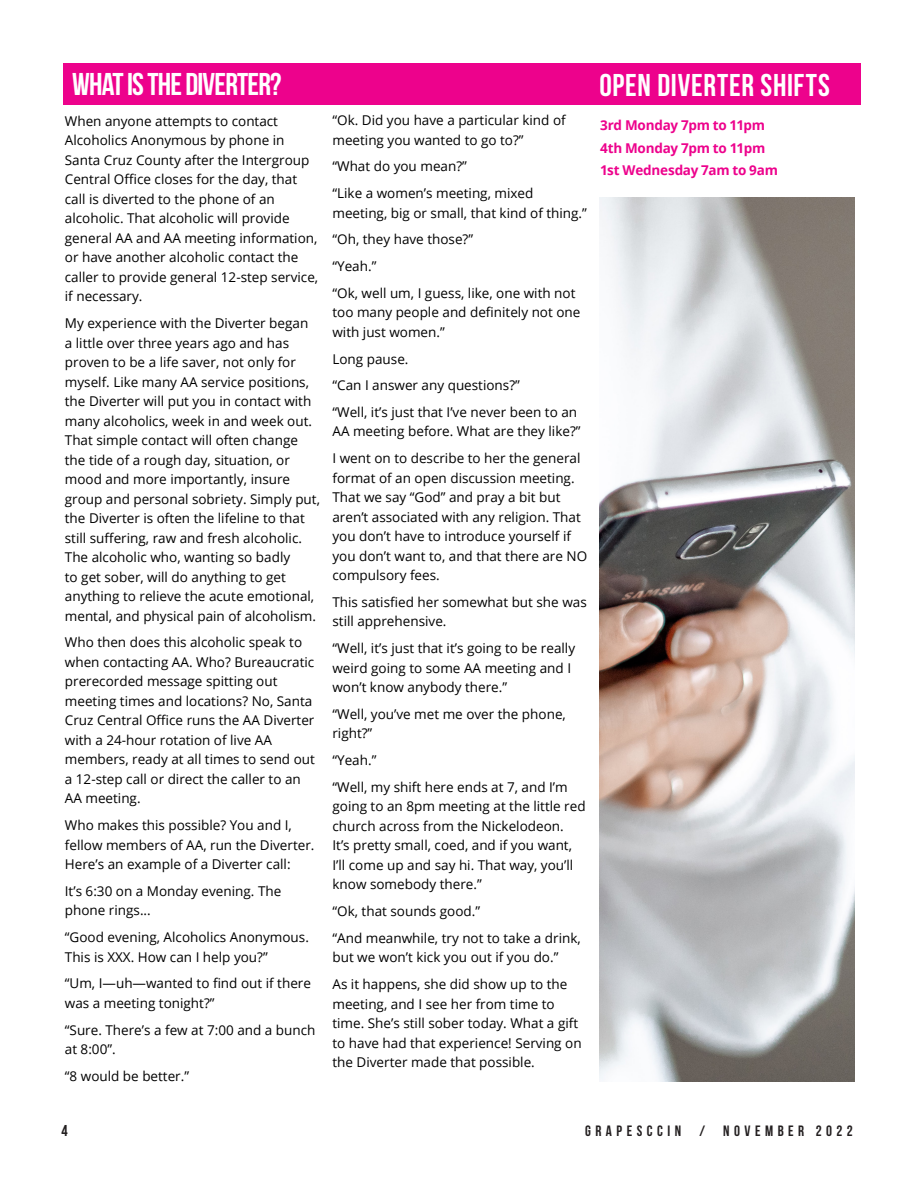
<style>
.page{position:relative;width:918px;height:1188px;background:#fff}
.page>*{position:absolute;margin:0;border:0;box-sizing:border-box;transform-origin:0 0}
.Paragraph_Style_4{font:700 31.5px "Bebas Neue";letter-spacing:-.025em;color:#fff}
.byline{font:700 31.5px "Bebas Neue";letter-spacing:.02em;color:#fff}
.t1{font:700 15.75px "Bebas Neue";color:#231f20}
.t2{font:700 15px "Bebas Neue";letter-spacing:.3em;color:#231f20}
.byline-2{font:13.5px/19.5px "Open Sans";color:#000}
.byline-3{font:700 13.5px "Open Sans";letter-spacing:-.02em;color:#ed028c}
</style>
<div class="page">
<div style="left:64px;top:64px;width:797px;height:41px;background:#ed028c"></div>
<img style="left:600px;top:198px;width:254px;height:884px">
<p class="Paragraph_Style_4" style="left:72px;top:66px;width:211px">WHAT IS THE DIVERTER?</p>
<p class="byline-2" style="left:65px;top:111px;width:255px">When anyone attempts to contact Alcoholics Anonymous by phone in Santa Cruz County after the Intergroup Central Office closes for the day, that call is diverted to the phone of an alcoholic. That alcoholic will provide general AA and AA meeting information, or have another alcoholic contact the caller to provide general 12-step service, if necessary.</p>
<p class="byline-2" style="left:65px;top:313px;width:257px">My experience with the Diverter began<br>a little over three years ago and has proven to be a life saver, not only for myself. Like many AA service positions, the Diverter will put you in contact with many alcoholics, week in and week out.<br>That simple contact will often change the tide of a rough day, situation, or mood and more importantly, insure group and personal sobriety. Simply put, the Diverter is often the lifeline to that still suffering, raw and fresh alcoholic.<br>The alcoholic who, wanting so badly<br>to get sober, will do anything to get anything to relieve the acute emotional, mental, and physical pain of alcoholism.</p>
<p class="byline-2" style="left:65px;top:632px;width:252px">Who then does this alcoholic speak to when contacting AA. Who? Bureaucratic prerecorded message spitting out meeting times and locations? No, Santa Cruz Central Office runs the AA Diverter with a 24-hour rotation of live AA members, ready at all times to send out a 12-step call or direct the caller to an AA meeting.</p>
<p class="byline-2" style="left:65px;top:815px;width:251px">Who makes this possible? You and I, fellow members of AA, run the Diverter.<br>Here’s an example of a Diverter call:</p>
<p class="byline-2" style="left:65px;top:881px;width:218px">It’s 6:30 on a Monday evening. The phone rings...</p>
<p class="byline-2" style="left:65px;top:927px;width:246px">“Good evening, Alcoholics Anonymous.<br>This is XXX. How can I help you?”</p>
<p class="byline-2" style="left:65px;top:973px;width:248px">“Um, I—uh—wanted to find out if there was a meeting tonight?”</p>
<p class="byline-2" style="left:65px;top:1020px;width:252px">“Sure. There’s a few at 7:00 and a bunch at 8:00”.</p>
<p class="byline-2" style="left:65px;top:1066px;width:126px">“8 would be better.”</p>
<p class="byline-2" style="left:332px;top:110px;width:235px">“Ok. Did you have a particular kind of meeting you wanted to go to?”</p>
<p class="byline-2" style="left:332px;top:156px;width:136px">“What do you mean?”</p>
<p class="byline-2" style="left:332px;top:183px;width:256px">“Like a women’s meeting, mixed meeting, big or small, that kind of thing.”</p>
<p class="byline-2" style="left:332px;top:229px;width:142px">“Oh, they have those?”</p>
<p class="byline-2" style="left:332px;top:256px;width:45px">“Yeah.”</p>
<p class="byline-2" style="left:332px;top:283px;width:249px">“Ok, well um, I guess, like, one with not too many people and definitely not one with just women.”</p>
<p class="byline-2" style="left:332px;top:349px;width:78px">Long pause.</p>
<p class="byline-2" style="left:332px;top:375px;width:189px">“Can I answer any questions?”</p>
<p class="byline-2" style="left:332px;top:402px;width:250px">“Well, it’s just that I’ve never been to an<br>AA meeting before. What are they like?”</p>
<p class="byline-2" style="left:332px;top:448px;width:256px">I went on to describe to her the general format of an open discussion meeting.<br>That we say “God” and pray a bit but aren’t associated with any religion. That you don’t have to introduce yourself if you don’t want to, and that there are NO compulsory fees.</p>
<p class="byline-2" style="left:332px;top:592px;width:256px">This satisfied her somewhat but she was still apprehensive.</p>
<p class="byline-2" style="left:332px;top:638px;width:244px">“Well, it’s just that it’s going to be really weird going to some AA meeting and I won’t know anybody there.”</p>
<p class="byline-2" style="left:332px;top:704px;width:235px">“Well, you’ve met me over the phone, right?”</p>
<p class="byline-2" style="left:332px;top:750px;width:45px">“Yeah.”</p>
<p class="byline-2" style="left:332px;top:777px;width:255px">“Well, my shift here ends at 7, and I’m going to an 8pm meeting at the little red church across from the Nickelodeon.<br>It’s pretty small, coed, and if you want, I’ll come up and say hi. That way, you’ll know somebody there.”</p>
<p class="byline-2" style="left:332px;top:901px;width:149px">“Ok, that sounds good.”</p>
<p class="byline-2" style="left:332px;top:928px;width:250px">“And meanwhile, try not to take a drink, but we won’t kick you out if you do.”</p>
<p class="byline-2" style="left:332px;top:974px;width:251px">As it happens, she did show up to the meeting, and I see her from time to time. She’s still sober today. What a gift to have had that experience! Serving on the Diverter made that possible.</p>
<p class="byline" style="left:599px;top:67px;width:232px">OPEN DIVERTER SHIFTS</p>
<p class="byline-3" style="left:600px;top:115px;width:167px">3rd Monday 7pm to 11pm</p>
<p class="byline-3" style="left:600px;top:138px;width:167px">4th Monday 7pm to 11pm</p>
<p class="byline-3" style="left:600px;top:161px;width:179px">1st Wednesday 7am to 9am</p>
<p class="t1" style="left:62px;top:1122px;width:8px">4</p>
<p class="t2" style="left:585px;top:1122px;width:269px">GRAPESCCIN / NOVEMBER 2022</p>
</div>
